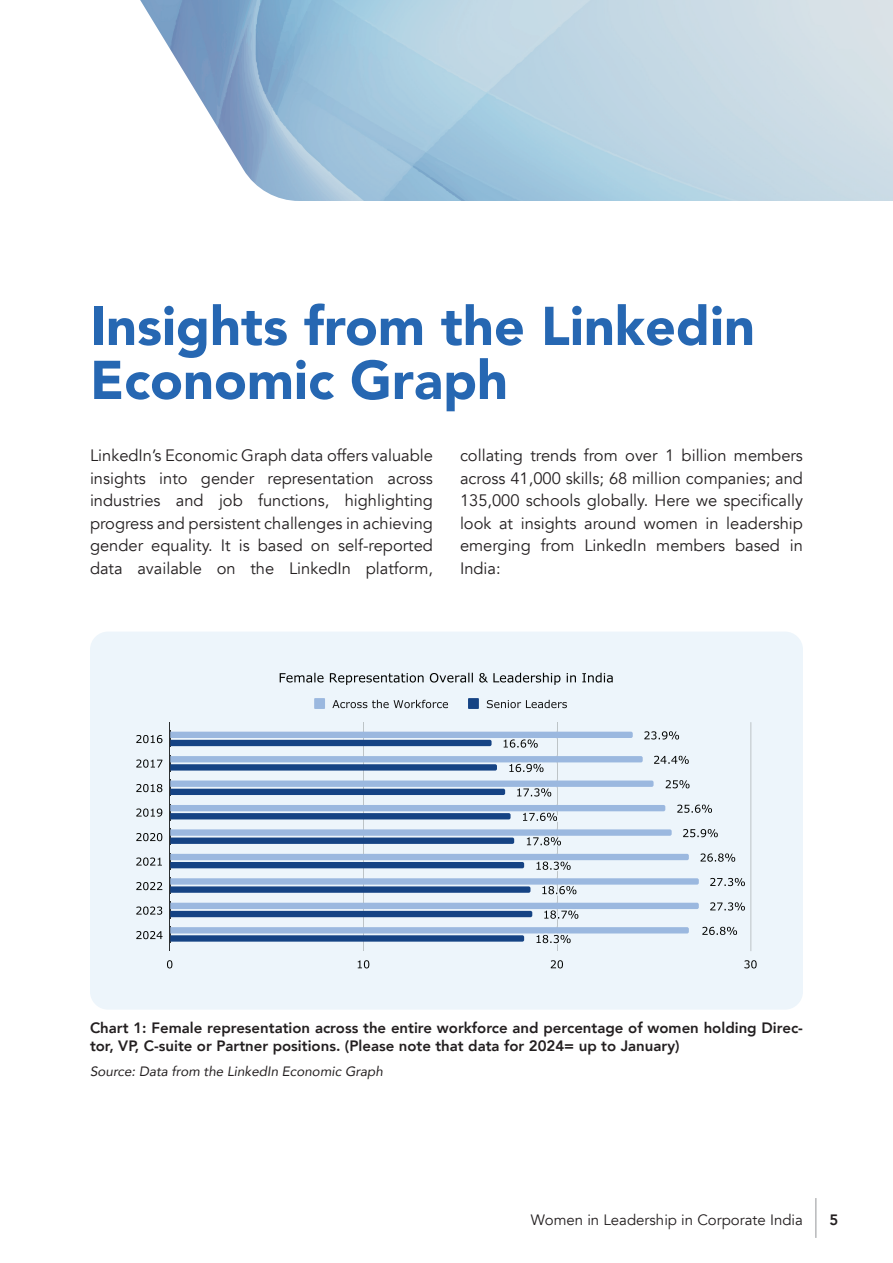
<style>
.page{position:relative;width:893px;height:1263px;background:#fff}
.page>*{position:absolute;margin:0;border:0;box-sizing:border-box;transform-origin:0 0}
.t1{font:900 54px/54px "Avenir";color:#2667b2}
.t2{font:16.5px/22.5px "Avenir";color:#231f20;text-align:justify}
.t3{font:800 15px/17.2px "Avenir";color:#231f20}
.t4{font:15px "Avenir";color:#231f20}
.t5{font:italic 13.5px "Avenir";color:#231f20}
</style>
<div class="page">
<div style="left:90px;top:631px;width:713px;height:378px;background:#edf5fb;border-radius:18px"></div>
<hr style="left:169px;top:722px;width:1px;height:229px;background:#313232">
<hr style="left:363px;top:722px;width:1px;height:229px;background:#cccccb">
<hr style="left:557px;top:722px;width:1px;height:229px;background:#cccccb">
<hr style="left:750px;top:722px;width:1px;height:229px;background:#cccccb">
<svg style="left:170px;top:728px;width:575px;height:219px"></svg>
<svg style="left:136px;top:735px;width:26px;height:8px"></svg>
<svg style="left:136px;top:759px;width:26px;height:9px"></svg>
<svg style="left:136px;top:784px;width:26px;height:8px"></svg>
<svg style="left:136px;top:808px;width:26px;height:9px"></svg>
<svg style="left:136px;top:833px;width:26px;height:8px"></svg>
<svg style="left:136px;top:857px;width:26px;height:9px"></svg>
<svg style="left:136px;top:882px;width:26px;height:8px"></svg>
<svg style="left:136px;top:906px;width:26px;height:9px"></svg>
<svg style="left:136px;top:931px;width:27px;height:8px"></svg>
<svg style="left:167px;top:960px;width:590px;height:8px"></svg>
<div style="left:314px;top:698px;width:11px;height:11px;background:#9bb8df"></div>
<svg style="left:332px;top:700px;width:116px;height:8px"></svg>
<div style="left:468px;top:698px;width:11px;height:11px;background:#174687"></div>
<svg style="left:487px;top:700px;width:80px;height:8px"></svg>
<svg style="left:280px;top:673px;width:333px;height:12px"></svg>
<img style="left:140px;top:0;width:753px;height:201px">
<hr style="left:815px;top:1198px;width:1px;height:40px;background:#939598">
<h1 class="t1" style="left:90px;top:298px;width:666px">Insights from the Linkedin<br>Economic Graph</h1>
<p class="t2" style="left:90px;top:444px;width:344px">LinkedIn’s Economic Graph data offers valuable insights into gender representation across industries and job functions, highlighting progress and persistent challenges in achieving gender equality. It is based on self-reported data available on the LinkedIn platform,</p>
<p class="t2" style="left:460px;top:444px;width:344px">collating trends from over 1 billion members across 41,000 skills; 68 million companies; and 135,000 schools globally. Here we specifically look at insights around women in leadership emerging from LinkedIn members based in India:</p>
<p class="t3" style="left:90px;top:1020px;width:714px">Chart 1: Female representation across the entire workforce and percentage of women holding Direc&shy;tor, VP, C-suite or Partner positions. (Please note that data for 2024= up to January)</p>
<p class="t5" style="left:90px;top:1063px;width:294px">Source: Data from the LinkedIn Economic Graph</p>
<p class="t4" style="left:531px;top:1211px;width:274px">Women in Leadership in Corporate India</p>
<p class="t3" style="left:829px;top:1212px;width:10px">5</p>
</div>
